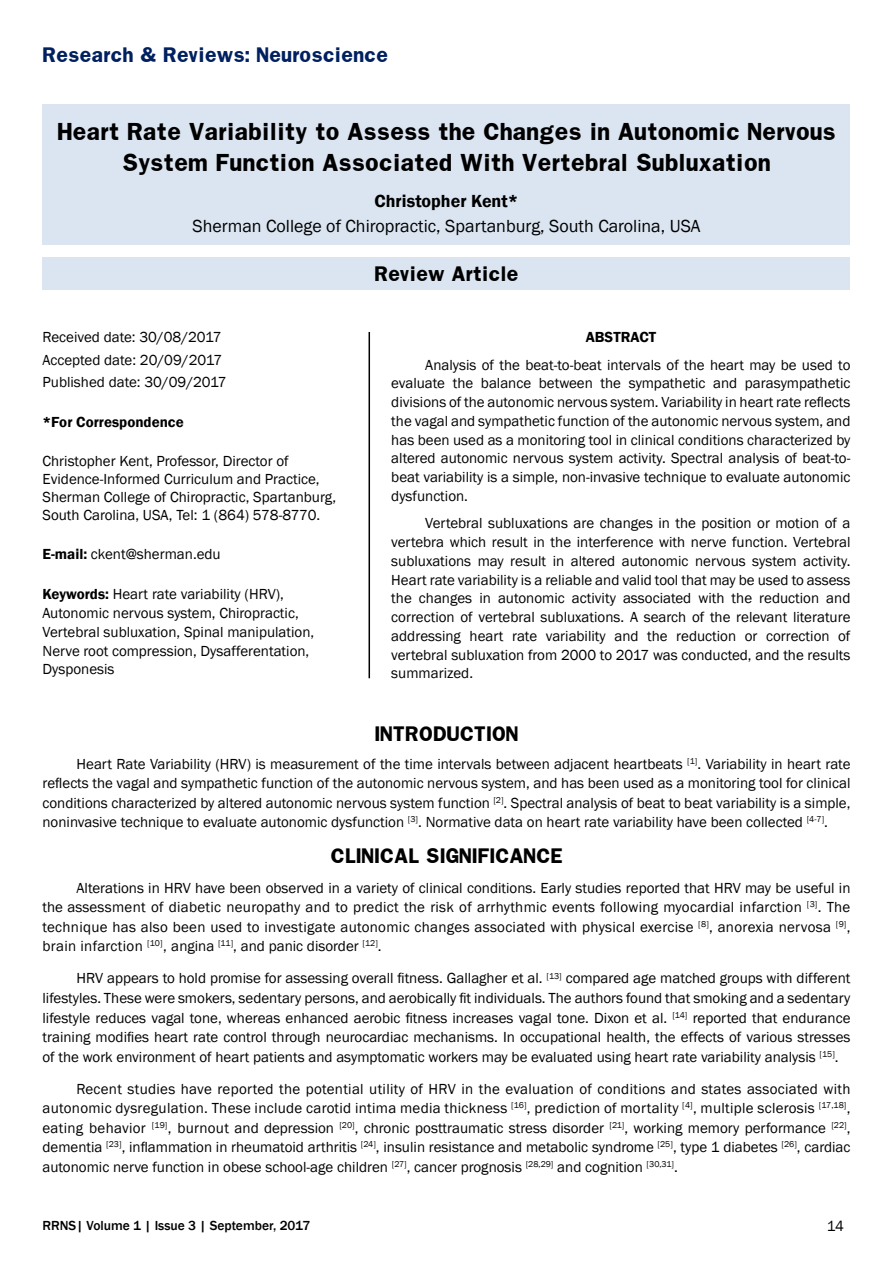
<style>
.page{position:relative;width:893px;height:1263px;background:#fff}
.page>*{position:absolute;margin:0;border:0;box-sizing:border-box;transform-origin:0 0}
.t1{font:700 21px/31.5px "Franklin";color:#000;text-align:center}
.t2{font:18px "Franklin Gothic";color:#000}
.SD{font:700 18px "Franklin";color:#000}
.t3{font:700 18px "Franklin";color:#002060}
.t4{font:600 18px "Franklin Gothic";color:#000}
.t5{font:15px/18.8px "Franklin Gothic";color:#000;text-align:justify}
.Default{font:600 15px "Franklin Gothic";color:#000}
.t6{font:500 13.5px "Franklin Gothic";color:#000}
.s1{font-weight:600}
</style>
<div class="page">
<div style="left:43px;top:104px;width:807px;height:140px;background:#dbe5f1"></div>
<div style="left:43px;top:257px;width:807px;height:32px;background:#dbe5f1"></div>
<hr style="left:369px;top:332px;width:1px;height:346px;background:#000">
<p class="t3" style="left:43px;top:43px;width:347px">Research &amp; Reviews: Neuroscience</p>
<p class="t1" style="left:57px;top:115px;width:780px">Heart Rate Variability to Assess the Changes in Autonomic Nervous<br>System Function Associated With Vertebral Subluxation</p>
<p class="t4" style="left:375px;top:190px;width:145px">Christopher Kent*</p>
<p class="t2" style="left:192px;top:214px;width:510px">Sherman College of Chiropractic, Spartanburg, South Carolina, USA</p>
<p class="SD" style="left:374px;top:261px;width:146px">Review Article</p>
<p class="t5" style="left:43px;top:328px;width:181px">Received date: 30/08/2017</p>
<p class="t5" style="left:43px;top:351px;width:181px">Accepted date: 20/09/2017</p>
<p class="t5" style="left:43px;top:373px;width:186px">Published date: 30/09/2017</p>
<p class="Default" style="left:43px;top:412px;width:143px">*For Correspondence</p>
<p class="t5" style="left:43px;top:452px;width:295px;line-height:18px;text-align:left">Christopher Kent, Professor, Director of Evidence-Informed Curriculum and Practice, Sherman College of Chiropractic, Spartanburg, South Carolina, USA, Tel: 1 (864) 578-8770.</p>
<p class="t5" style="left:43px;top:545px;width:180px"><span class="s1">E-mail:</span> ckent@sherman.edu</p>
<p class="t5" style="left:43px;top:585px;width:273px;text-align:left"><span class="s1">Keywords:</span> Heart rate variability (HRV), Autonomic nervous system, Chiropractic, Vertebral subluxation, Spinal manipulation, Nerve root compression, Dysafferentation, Dysponesis</p>
<p class="Default" style="left:586px;top:328px;width:72px">ABSTRACT</p>
<p class="t5" style="left:391px;top:356px;width:461px;text-indent:34px">Analysis of the beat-to-beat intervals of the heart may be used to evaluate the balance between the sympathetic and parasympathetic divisions of the autonomic nervous system. Variability in heart rate reflects the vagal and sympathetic function of the autonomic nervous system, and has been used as a monitoring tool in clinical conditions characterized by altered autonomic nervous system activity. Spectral analysis of beat-to&shy;beat variability is a simple, non-invasive technique to evaluate autonomic dysfunction.</p>
<p class="t5" style="left:391px;top:514px;width:461px;text-indent:34px">Vertebral subluxations are changes in the position or motion of a vertebra which result in the interference with nerve function. Vertebral subluxations may result in altered autonomic nervous system activity.<br>Heart rate variability is a reliable and valid tool that may be used to assess the changes in autonomic activity associated with the reduction and correction of vertebral subluxations. A search of the relevant literature addressing heart rate variability and the reduction or correction of vertebral subluxation from 2000 to 2017 was conducted, and the results summarized.</p>
<p class="SD" style="left:374px;top:721px;width:146px">INTRODUCTION</p>
<p class="t5" style="left:43px;top:754px;width:809px;line-height:19.5px;text-indent:34px">Heart Rate Variability (HRV) is measurement of the time intervals between adjacent heartbeats <sup>[1]</sup>. Variability in heart rate reflects the vagal and sympathetic function of the autonomic nervous system, and has been used as a monitoring tool for clinical conditions characterized by altered autonomic nervous system function <sup>[2]</sup>. Spectral analysis of beat to beat variability is a simple, noninvasive technique to evaluate autonomic dysfunction <sup>[3]</sup>. Normative data on heart rate variability have been collected <sup>[4-7]</sup>.</p>
<p class="SD" style="left:331px;top:843px;width:233px">CLINICAL SIGNIFICANCE</p>
<p class="t5" style="left:43px;top:878px;width:809px;line-height:19.5px;text-indent:34px">Alterations in HRV have been observed in a variety of clinical conditions. Early studies reported that HRV may be useful in the assessment of diabetic neuropathy and to predict the risk of arrhythmic events following myocardial infarction <sup>[3]</sup>. The technique has also been used to investigate autonomic changes associated with physical exercise <sup>[8]</sup>, anorexia nervosa <sup>[9]</sup>, brain infarction <sup>[10]</sup>, angina <sup>[11]</sup>, and panic disorder <sup>[12]</sup>.</p>
<p class="t5" style="left:43px;top:969px;width:809px;line-height:19.5px;text-indent:34px">HRV appears to hold promise for assessing overall fitness. Gallagher et al. <sup>[13]</sup> compared age matched groups with different lifestyles. These were smokers, sedentary persons, and aerobically fit individuals. The authors found that smoking and a sedentary lifestyle reduces vagal tone, whereas enhanced aerobic fitness increases vagal tone. Dixon et al. <sup>[14]</sup> reported that endurance training modifies heart rate control through neurocardiac mechanisms. In occupational health, the effects of various stresses of the work environment of heart patients and asymptomatic workers may be evaluated using heart rate variability analysis <sup>[15]</sup>.</p>
<p class="t5" style="left:43px;top:1079px;width:809px;line-height:19.5px;text-indent:34px">Recent studies have reported the potential utility of HRV in the evaluation of conditions and states associated with autonomic dysregulation. These include carotid intima media thickness <sup>[16]</sup>, prediction of mortality <sup>[4]</sup>, multiple sclerosis <sup>[17,18]</sup>, eating behavior <sup>[19]</sup>, burnout and depression <sup>[20]</sup>, chronic posttraumatic stress disorder <sup>[21]</sup>, working memory performance <sup>[22]</sup>, dementia <sup>[23]</sup>, inflammation in rheumatoid arthritis <sup>[24]</sup>, insulin resistance and metabolic syndrome <sup>[25]</sup>, type 1 diabetes <sup>[26]</sup>, cardiac autonomic nerve function in obese school-age children <sup>[27]</sup>, cancer prognosis <sup>[28,29]</sup> and cognition <sup>[30,31]</sup>.</p>
<p class="t6" style="left:43px;top:1217px;width:269px">RRNS| Volume 1 | Issue 3 | September, 2017</p>
<p class="t5" style="left:827px;top:1217px;width:19px">14</p>
</div>
